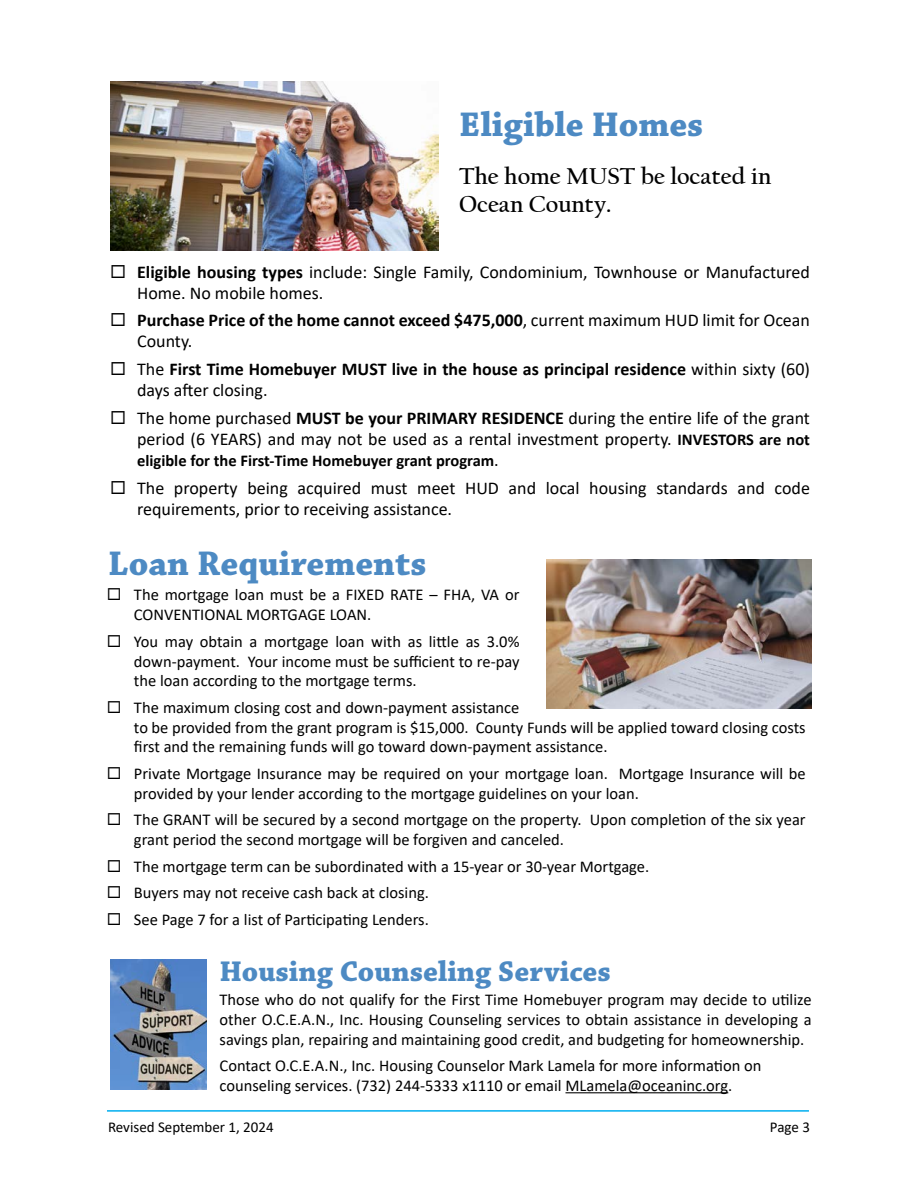
<style>
.page{position:relative;width:918px;height:1188px;background:#fff}
.page>*{position:absolute;margin:0;border:0;box-sizing:border-box;transform-origin:0 0}
.t1{font:700 36px "Chaparral Pro";color:#4d8ac3}
.t2{font:700 30px "Chaparral Pro";color:#4d8ac3}
.t3{font:700 24px/28.8px "Californian FB";color:#000}
.t4{font:18px/21px "Calibri";color:#000}
.t5{font:700 18px/21px "Calibri";color:#000}
.t6{font:16.5px/19.8px "Calibri";color:#000}
.t7{font:700 16.5px "Calibri";color:#000}
.t8{font:15px "Calibri";color:#000}
.s1{font-weight:700}
.s2{font-weight:400}
.s3{font-weight:700;font-size:16.5px}
.s4{font-weight:400;font-size:18px}
</style>
<div class="page">
<hr style="left:107px;top:1110px;width:702px;height:2px;background:#00aeef">
<img style="left:110px;top:81px;width:328px;height:170px">
<img style="left:546px;top:559px;width:266px;height:149px">
<hr style="left:565px;top:1092px;width:163px;height:1px;background:#000">
<img style="left:110px;top:959px;width:96px;height:131px">
<h1 class="t1" style="left:459px;top:104px;width:246px">Eligible Homes</h1>
<h3 class="t3" style="left:459px;top:162px;width:314px">The home MUST be located in<br>Ocean County.</h3>
<p class="t4" style="left:137px;top:261px;width:674px"><span class="s1">Eligible housing types</span> include: Single Family, Condominium, Townhouse or Manufactured<br>Home. No mobile homes.</p>
<p class="t5" style="left:137px;top:310px;width:674px">Purchase Price of the home cannot exceed $475,000<span class="s2">, current maximum HUD limit for Ocean<br>County.</span></p>
<p class="t5" style="left:137px;top:358px;width:674px"><span class="s2">The</span> First Time Homebuyer MUST live in the house as principal residence <span class="s2">within sixty (60) days after closing.</span></p>
<p class="t4" style="left:137px;top:407px;width:674px">The home purchased <span class="s1">MUST be your PRIMARY RESIDENCE</span> during the entire life of the grant period (6 YEARS) and may not be used as a rental investment property. <span class="s3">INVESTORS are not</span></p>
<p class="t7" style="left:137px;top:449px;width:363px">eligible for the First-Time Homebuyer grant program<span class="s4">.</span></p>
<p class="t4" style="left:137px;top:477px;width:674px">The property being acquired must meet HUD and local housing standards and code requirements, prior to receiving assistance.</p>
<h1 class="t1" style="left:108px;top:542px;width:320px">Loan Requirements</h1>
<p class="t6" style="left:134px;top:585px;width:387px">The mortgage loan must be a FIXED RATE – FHA, VA or<br>CONVENTIONAL MORTGAGE LOAN.</p>
<p class="t6" style="left:134px;top:631px;width:387px;text-align:justify">You may obtain a mortgage loan with as little as 3.0% down-payment. Your income must be sufficient to re-pay the loan according to the mortgage terms.</p>
<p class="t6" style="left:134px;top:697px;width:673px">The maximum closing cost and down-payment assistance<br>to be provided from the grant program is $15,000. County Funds will be applied toward closing costs first and the remaining funds will go toward down-payment assistance.</p>
<p class="t6" style="left:134px;top:763px;width:673px">Private Mortgage Insurance may be required on your mortgage loan. Mortgage Insurance will be provided by your lender according to the mortgage guidelines on your loan.</p>
<p class="t6" style="left:134px;top:810px;width:673px">The GRANT will be secured by a second mortgage on the property. Upon completion of the six year grant period the second mortgage will be forgiven and canceled.</p>
<p class="t6" style="left:134px;top:853px;width:517px;line-height:26.5px">The mortgage term can be subordinated with a 15-year or 30-year Mortgage.<br>Buyers may not receive cash back at closing.<br>See Page 7 for a list of Participating Lenders.</p>
<h2 class="t2" style="left:220px;top:954px;width:393px">Housing Counseling Services</h2>
<p class="t6" style="left:220px;top:989px;width:593px;text-align:justify">Those who do not qualify for the First Time Homebuyer program may decide to utilize other O.C.E.A.N., Inc. Housing Counseling services to obtain assistance in developing a savings plan, repairing and maintaining good credit, and budgeting for homeownership.</p>
<p class="t6" style="left:220px;top:1055px;width:543px">Contact O.C.E.A.N., Inc. Housing Counselor Mark Lamela for more information on counseling services. (732) 244-5333 x1110 or email MLamela@oceaninc.org.</p>
<p class="t8" style="left:108px;top:1117px;width:167px">Revised September 1, 2024</p>
<p class="t8" style="left:770px;top:1117px;width:42px">Page 3</p>
</div>
